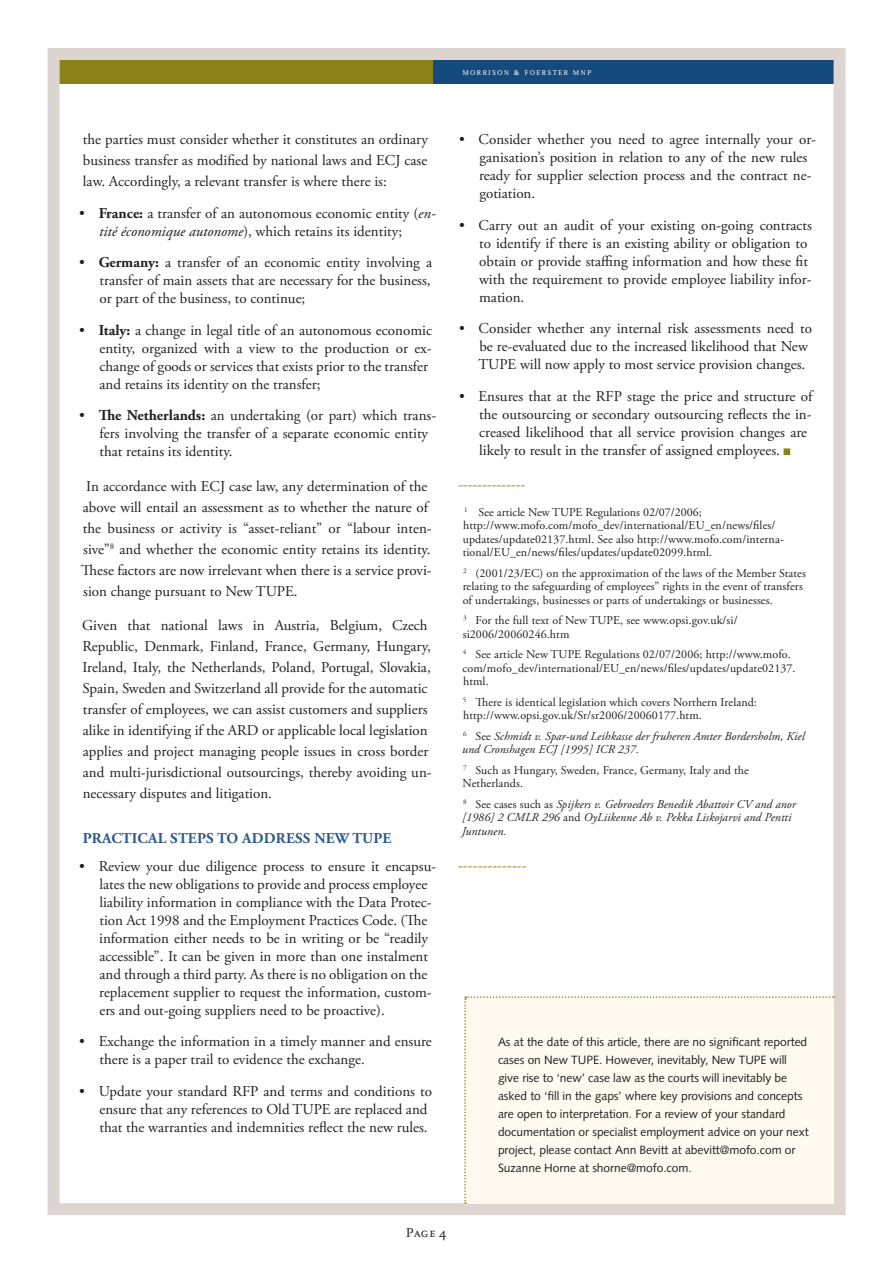
<style>
.page{position:relative;width:893px;height:1263px;background:#fff}
.page>*{position:absolute;margin:0;border:0;box-sizing:border-box;transform-origin:0 0}
.t1{font:15px/18px "Adobe Garamond Pro";color:#231f20}
.t2{font:700 15px "Adobe Garamond Pro";letter-spacing:.015em;color:#2b598a}
.t3{font:15px "Adobe Garamond Pro";color:#8a8218}
.t4{font:13.5px "Scala Caps";color:#231f20}
.t5{font:12px/13.5px "Adobe Garamond Pro";letter-spacing:.005em;color:#231f20}
.t6{font:12px/18px "Syntax";letter-spacing:-.005em;color:#231f20}
.t7{font:italic 12px/13.5px "Adobe Garamond Pro";letter-spacing:.005em;color:#231f20}
.t8{font:7.35px "Scala LF Caps";letter-spacing:.145em;color:#fff}
.s1{font-size:10.5px}
.s2{font-weight:700}
.s3{font-style:italic}
.s4{font-style:normal}
</style>
<div class="page">
<div style="left:54px;top:52px;width:785px;height:32px;background:#144a7c"></div>
<div style="left:54px;top:52px;width:379px;height:32px;background:#8a8218"></div>
<div style="left:48px;top:48px;width:798px;height:1167px;border:12px solid #ddd5d0"></div>
<svg style="left:784px;top:449px;width:6px;height:6px"></svg>
<div style="left:464px;top:996px;width:370px;height:208px;background:#fefaef"></div>
<p class="t8" style="left:462px;top:68px;width:131px">MORRISON <span class="s1">&amp;</span> FOERSTER MNP</p>
<p class="t1" style="left:83px;top:130px;width:347px;line-height:21px;text-align:justify">the parties must consider whether it constitutes an ordinary business transfer as modified by national laws and ECJ case law. Accordingly, a relevant transfer is where there is:</p>
<p class="t1" style="left:99px;top:205px;width:338px;text-indent:-20px">• <span class="s2">France:</span> a transfer of an autonomous economic entity (<span class="s3">en&shy;tité économique autonome</span>), which retains its identity;</p>
<p class="t1" style="left:99px;top:254px;width:334px;text-align:justify;text-indent:-20px">• <span class="s2">Germany:</span> a transfer of an economic entity involving a transfer of main assets that are necessary for the business, or part of the business, to continue;</p>
<p class="t1" style="left:99px;top:322px;width:334px;text-indent:-20px">• <span class="s2">Italy:</span> a change in legal title of an autonomous economic entity, organized with a view to the production or ex&shy;change of goods or services that exists prior to the transfer and retains its identity on the transfer;</p>
<p class="t1" style="left:99px;top:407px;width:338px;text-indent:-20px">• <span class="s2">The Netherlands:</span> an undertaking (or part) which trans&shy;fers involving the transfer of a separate economic entity that retains its identity.</p>
<p class="t1" style="left:81px;top:476px;width:352px;line-height:21px;text-indent:5px">In accordance with ECJ case law, any determination of the above will entail an assessment as to whether the nature of the business or activity is “asset-reliant” or “labour inten&shy;sive”<sup>8</sup> and whether the economic entity retains its identity.<br>These factors are now irrelevant when there is a service provi&shy;sion change pursuant to New TUPE.</p>
<p class="t1" style="left:82px;top:616px;width:351px;line-height:21px">Given that national laws in Austria, Belgium, Czech Republic, Denmark, Finland, France, Germany, Hungary, Ireland, Italy, the Netherlands, Poland, Portugal, Slovakia, Spain, Sweden and Switzerland all provide for the automatic transfer of employees, we can assist customers and suppliers alike in identifying if the ARD or applicable local legislation applies and project managing people issues in cross border and multi-jurisdictional outsourcings, thereby avoiding un&shy;necessary disputes and litigation.</p>
<p class="t2" style="left:83px;top:830px;width:310px">Practical Steps to add ress New TUPE</p>
<p class="t1" style="left:99px;top:857px;width:338px;text-indent:-20px">• Review your due diligence process to ensure it encapsu&shy;lates the new obligations to provide and process employee liability information in compliance with the Data Protec&shy;tion Act 1998 and the Employment Practices Code. (The information either needs to be in writing or be “readily accessible”. It can be given in more than one instalment and through a third party. As there is no obligation on the replacement supplier to request the information, custom&shy;ers and out-going suppliers need to be proactive).</p>
<p class="t1" style="left:99px;top:1033px;width:334px;text-indent:-20px">• Exchange the information in a timely manner and ensure there is a paper trail to evidence the exchange.</p>
<p class="t1" style="left:99px;top:1082px;width:334px;text-indent:-20px">• Update your standard RFP and terms and conditions to ensure that any references to Old TUPE are replaced and that the warranties and indemnities reflect the new rules.</p>
<p class="t4" style="left:406px;top:1225px;width:31px">Page</p>
<p class="t1" style="left:479px;top:131px;width:338px;text-indent:-20px">• Consider whether you need to agree internally your or&shy;ganisation’s position in relation to any of the new rules ready for supplier selection process and the contract ne&shy;gotiation.</p>
<p class="t1" style="left:479px;top:217px;width:334px;text-indent:-20px">• Carry out an audit of your existing on-going contracts to identify if there is an existing ability or obligation to obtain or provide staffing information and how these fit with the requirement to provide employee liability infor&shy;mation.</p>
<p class="t1" style="left:478px;top:320px;width:335px;text-indent:-19px">• Consider whether any internal risk assessments need to be re-evaluated due to the increased likelihood that New<br>TUPE will now apply to most service provision changes.</p>
<p class="t1" style="left:479px;top:388px;width:335px;text-indent:-20px">• Ensures that at the RFP stage the price and structure of the outsourcing or secondary outsourcing reflects the in&shy;creased likelihood that all service provision changes are likely to result in the transfer of assigned employees.</p>
<p class="t3" style="left:458px;top:475px;width:69px">--------------</p>
<p class="t5" style="left:463px;top:505px;width:323px"><sup>1</sup> See article New TUPE Regulations 02/07/2006; http://www.mofo.com/mofo_dev/international/EU_en/news/files/ updates/update02137.html. See also http://www.mofo.com/interna&shy;tional/EU_en/news/files/updates/update02099.html.</p>
<p class="t5" style="left:463px;top:567px;width:345px"><sup>2</sup> (2001/23/EC) on the approximation of the laws of the Member States relating to the safeguarding of employees” rights in the event of transfers of undertakings, businesses or parts of undertakings or businesses.</p>
<p class="t5" style="left:463px;top:614px;width:276px"><sup>3</sup> For the full text of New TUPE, see www.opsi.gov.uk/si/ si2006/20060246.htm</p>
<p class="t5" style="left:463px;top:648px;width:334px"><sup>4</sup> See article New TUPE Regulations 02/07/2006; http://www.mofo. com/mofo_dev/international/EU_en/news/files/updates/update02137. html.</p>
<p class="t5" style="left:463px;top:696px;width:296px"><sup>5</sup> There is identical legislation which covers Northern Ireland: http://www.opsi.gov.uk/Sr/sr2006/20060177.htm.</p>
<p class="t7" style="left:462px;top:730px;width:344px"><sup>6</sup> <span class="s4">See</span> Schmidt v. Spar-und Leihkasse der fruheren Amter Bordersholm, Kiel und Cronshagen ECJ [1995] ICR 237.</p>
<p class="t5" style="left:463px;top:764px;width:288px"><sup>7</sup> Such as Hungary, Sweden, France, Germany, Italy and the<br>Netherlands.</p>
<p class="t7" style="left:462px;top:798px;width:336px"><sup>8</sup> <span class="s4">See cases such as</span> Spijkers v. Gebroeders Benedik Abattoir CV and anor [1986] 2 CMLR 296 <span class="s4">and</span> OyLiikenne Ab v. Pekka Liskojarvi and Pentti<br>Juntunen.</p>
<p class="t3" style="left:458px;top:857px;width:70px">--------------</p>
<p class="t6" style="left:498px;top:1033px;width:312px">As at the date of this article, there are no significant reported cases on New TUPE. However, inevitably, New TUPE will give rise to ‘new’ case law as the courts will inevitably be asked to ‘fill in the gaps’ where key provisions and concepts are open to interpretation. For a review of your standard documentation or specialist employment advice on your next project, please contact Ann Bevitt at abevitt@mofo.com or Suzanne Horne at shorne@mofo.com.</p>
</div>
